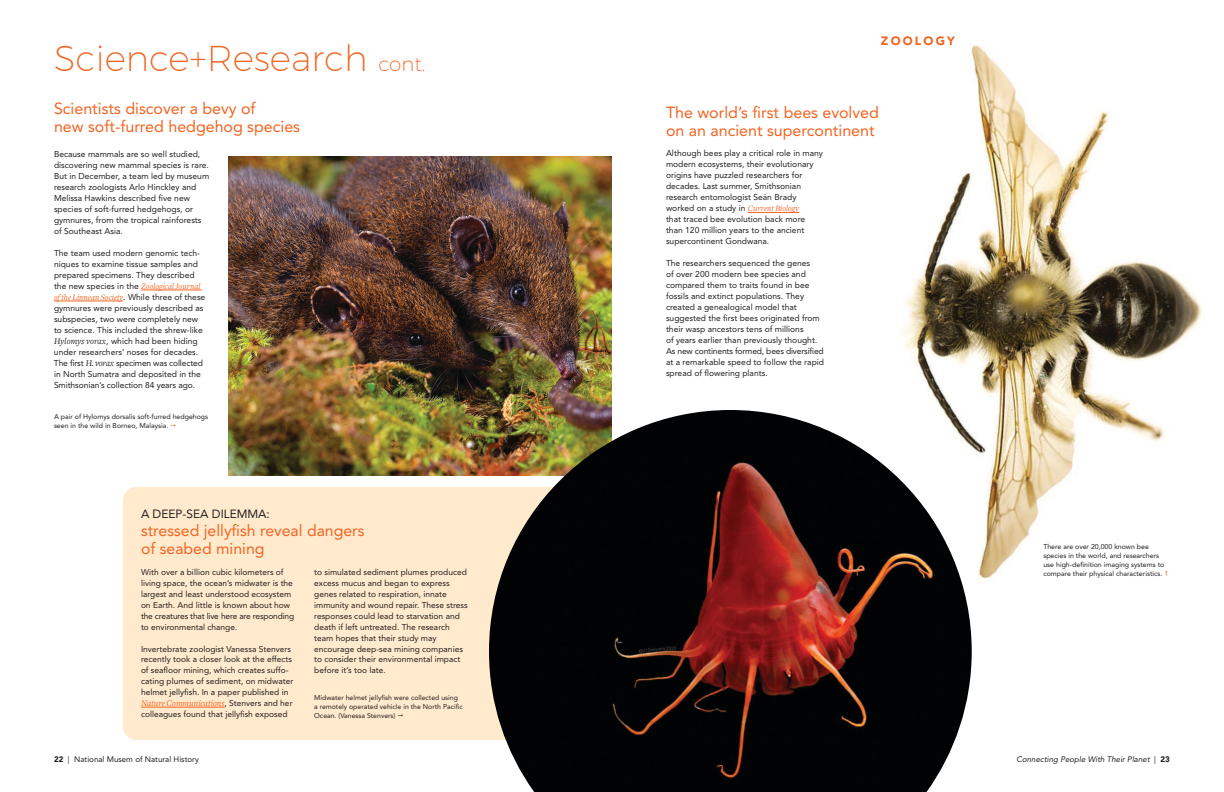
<style>
.page{position:relative;width:1224px;height:792px;background:#fff}
.page>*{position:absolute;margin:0;border:0;box-sizing:border-box;transform-origin:0 0}
.t1{font:200 36px "Montserrat";color:#f26422}
.t2{font:16px/18px "Avenir LT Pro";color:#f26422}
.t3{font:15.8px/17.8px "Avenir LT Pro";color:#f26422}
.t4{font:900 12px "Avenir LT Pro";letter-spacing:.18em;color:#f26422}
.t5{font:11.9px "Avenir LT Pro";color:#231f20}
.t6{font:italic 8.9px "Freight Text";color:#f26422}
.t7{font:8.5px/11px "Avenir LT Pro";color:#231f20}
.t8{font:8.4px/10.9px "Avenir LT Pro";color:#231f20}
.t9{font:italic 8px "Avenir LT Pro";color:#231f20}
.t10{font:8px "Avenir LT Pro";color:#231f20}
.t11{font:7px/9px "Avenir LT Pro";color:#231f20}
.t12{font:6.9px/8.9px "Avenir LT Pro";color:#231f20}
.s1{font-size:20px}
.s2{font-family:"Freight Text";font-style:italic;color:#f26422}
.s3{font-family:"Freight Text";font-style:italic;font-size:9px}
.s4{font-family:"Avenir LT Pro";font-style:normal;font-size:8.4px;color:#231f20}
.s5{font-weight:900}
.s6{font-style:normal}
.s7{font-weight:900;font-style:normal}
</style>
<div class="page">
<div style="left:123px;top:487px;width:447px;height:253px;background:#ffeacd;border-radius:13px"></div>
<img style="left:228px;top:156px;width:384px;height:320px">
<hr style="left:141px;top:290px;width:61px;height:1px;background:#f26422">
<hr style="left:54px;top:301px;width:69px;height:1px;background:#f26422">
<hr style="left:748px;top:212px;width:51px;height:1px;background:#f26422">
<hr style="left:141px;top:707px;width:83px;height:1px;background:#f26422">
<img style="left:901px;top:45px;width:301px;height:534px">
<img style="left:489px;top:410px;width:483px;height:382px">
<svg style="left:1165px;top:571px;width:3px;height:5px"></svg>
<h1 class="t1" style="left:54px;top:31px;width:373px">Science+Research <span class="s1">cont.</span></h1>
<h3 class="t2" style="left:54px;top:99px;width:248px">Scientists discover a bevy of<br>new soft-furred hedgehog species</h3>
<p class="t7" style="left:54px;top:148px;width:157px">Because mammals are so well studied, discovering new mammal species is rare.<br>But in December, a team led by museum research zoologists Arlo Hinckley and Melissa Hawkins described five new species of soft-furred hedgehogs, or gymnures, from the tropical rainforests of Southeast Asia.</p>
<p class="t7" style="left:54px;top:247px;width:153px">The team used modern genomic tech&shy;niques to examine tissue samples and prepared specimens. They described the new species in the <span class="s2">Zoological Journal of the Linnean Society</span>. While three of these gymnures were previously described as subspecies, two were completely new to science. This included the shrew-like <span class="s3">Hylomys vorax</span>, which had been hiding under researchers’ noses for decades.<br>The first <span class="s3">H. vorax</span> specimen was collected in North Sumatra and deposited in the Smithsonian’s collection 84 years ago.</p>
<p class="t11" style="left:54px;top:412px;width:156px">A pair of Hylomys dorsalis soft-furred hedgehogs seen in the wild in Borneo, Malaysia.</p>
<h2 class="t5" style="left:141px;top:507px;width:130px">A DEEP-SEA DILEMMA:</h2>
<h3 class="t3" style="left:141px;top:521px;width:225px">stressed jellyfish reveal dangers of seabed mining</h3>
<p class="t8" style="left:141px;top:567px;width:155px">With over a billion cubic kilometers of living space, the ocean’s midwater is the largest and least understood ecosystem on Earth. And little is known about how the creatures that live here are responding to environmental change.</p>
<p class="t8" style="left:141px;top:643px;width:154px">Invertebrate zoologist Vanessa Stenvers recently took a closer look at the effects of seafloor mining, which creates suffo&shy;cating plumes of sediment, on midwater helmet jellyfish. In a paper published in</p>
<p class="t6" style="left:141px;top:698px;width:153px">Nature Communications<span class="s4">, Stenvers and her</span></p>
<p class="t8" style="left:141px;top:709px;width:148px">colleagues found that jellyfish exposed</p>
<p class="t8" style="left:314px;top:567px;width:155px">to simulated sediment plumes produced excess mucus and began to express genes related to respiration, innate immunity and wound repair. These stress responses could lead to starvation and death if left untreated. The research team hopes that their study may encourage deep-sea mining companies to consider their environmental impact before it’s too late.</p>
<p class="t12" style="left:314px;top:693px;width:150px">Midwater helmet jellyfish were collected using a remotely operated vehicle in the North Pacific<br>Ocean. (Vanessa Stenvers)</p>
<p class="t10" style="left:54px;top:754px;width:146px"><span class="s5">22</span> | National Musem of Natural History</p>
<h2 class="t4" style="left:881px;top:34px;width:76px">ZOOLOGY</h2>
<h2 class="t2" style="left:666px;top:103px;width:214px">The world’s first bees evolved on an ancient supercontinent</h2>
<p class="t7" style="left:666px;top:148px;width:159px">Although bees play a critical role in many modern ecosystems, their evolutionary origins have puzzled researchers for decades. Last summer, Smithsonian research entomologist Seán Brady worked on a study in <span class="s2">Current Biology<br></span>that traced bee evolution back more than 120 million years to the ancient supercontinent Gondwana.</p>
<p class="t7" style="left:666px;top:258px;width:160px">The researchers sequenced the genes<br>of over 200 modern bee species and compared them to traits found in bee fossils and extinct populations. They created a genealogical model that suggested the first bees originated from their wasp ancestors tens of millions<br>of years earlier than previously thought.<br>As new continents formed, bees diversified at a remarkable speed to follow the rapid spread of flowering plants.</p>
<p class="t11" style="left:1043px;top:542px;width:122px">There are over 20,000 known bee species in the world, and researchers use high-definition imaging systems to compare their physical characteristics.</p>
<p class="t9" style="left:1016px;top:754px;width:155px">Connecting People With Their Planet <span class="s6">|</span> <span class="s7">23</span></p>
</div>
